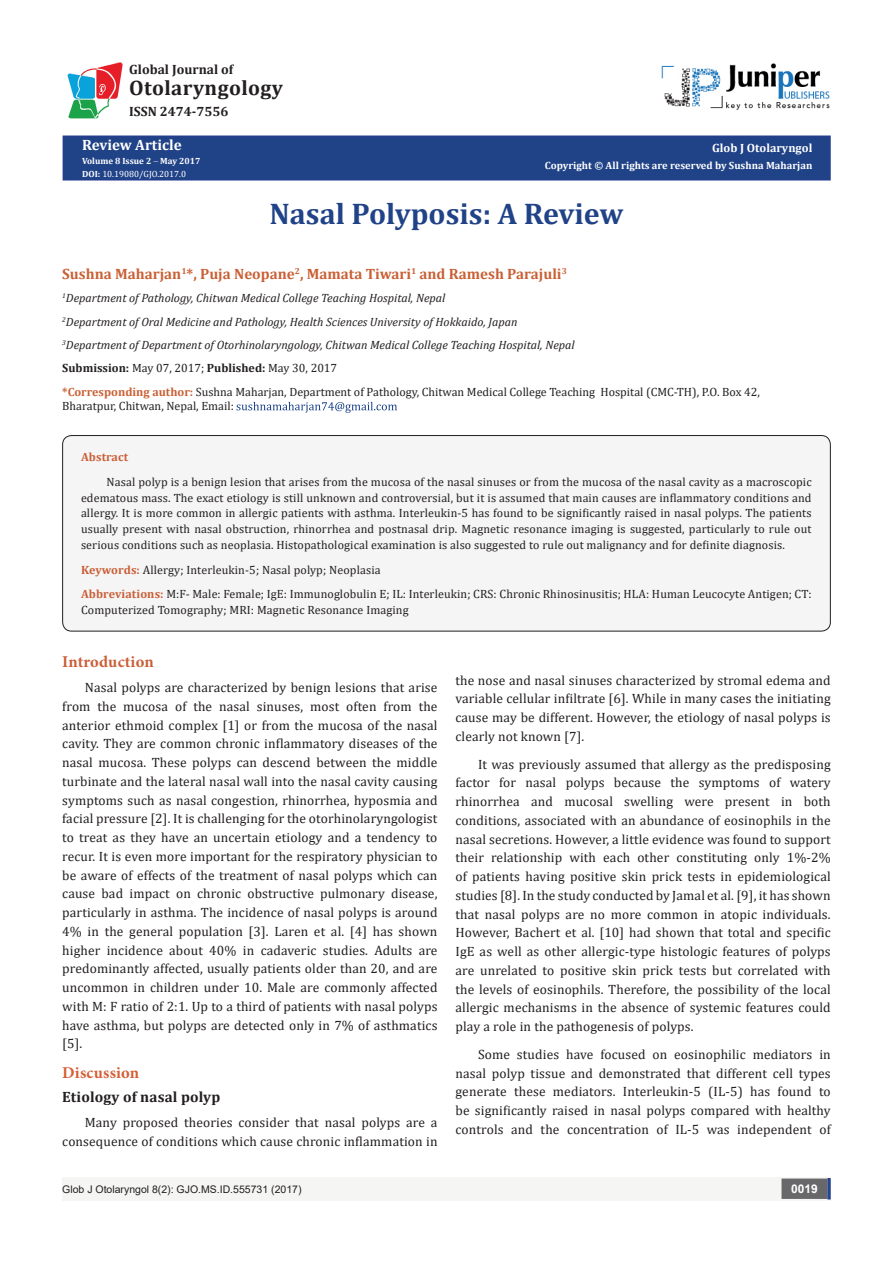
<style>
.page{position:relative;width:893px;height:1263px;background:#fff}
.page>*{position:absolute;margin:0;border:0;box-sizing:border-box;transform-origin:0 0}
.t1{font:700 30px "Cambria";color:#204287}
.t2{font:700 21px "Cambria";letter-spacing:.02em;color:#231f20}
.No_Spacing{font:700 16.5px "Minion Pro";letter-spacing:.005em;color:#ca5f37}
.No_Spacing-2{font:700 16.5px "Minion Pro";letter-spacing:.01em;color:#d55e37}
.t3{font:700 15px "Cambria";color:#ca6035}
.No_Spacing-3{font:700 15px "Cambria";letter-spacing:.01em;color:#231f20}
.t4{font:700 15px "Cambria";color:#fff}
.No_Spacing-4{font:13.5px/18.8px "Cambria";letter-spacing:.01em;color:#231f20;text-align:justify}
.t5{font:700 13.5px "Cambria";color:#231f20}
.t6{font:12px/15.8px "Cambria";letter-spacing:.01em;color:#231f20}
.t7{font:italic 12px "Cambria";color:#231f20}
.t8{font:700 12px "Cambria";color:#231f20}
.t9{font:700 12px "Cambria";color:#fff}
.t10{font:700 12px "Cambria";letter-spacing:.01em;color:#ca5f37}
.t11{font:700 12px "Arial";color:#fff}
.t12{font:700 10.5px "Cambria";color:#fff}
.t13{font:10.5px "Arial";color:#231f20}
.t14{font:9px "Cambria";color:#fff}
.t15{font:700 9px "Cambria";color:#fff}
.s1{font-weight:700}
.s2{font-weight:400}
.s3{font-weight:700;color:#ca6035}
.s4{font-weight:700;color:#ca5f37}
</style>
<div class="page">
<div style="left:63px;top:136px;width:767px;height:44px;background:#204287"></div>
<div style="left:63px;top:135px;width:768px;height:45px;border:2px solid #253f8e"></div>
<svg style="left:236px;top:402px;width:161px;height:11px"></svg>
<div style="left:62px;top:1177px;width:494px;height:24px;background:#f5f5f4"></div>
<div style="left:510px;top:1177px;width:321px;height:24px;background:#f5f5f4"></div>
<div style="left:782px;top:1179px;width:45px;height:19px;background:#68676a"></div>
<div style="left:781px;top:1178px;width:46px;height:21px;border:2px solid #68676a"></div>
<svg style="left:827px;top:1178px;width:4px;height:21px"></svg>
<img style="left:662px;top:63px;width:168px;height:47px">
<img style="left:67px;top:62px;width:56px;height:58px">
<div style="left:63px;top:435px;width:767px;height:196px;background:#f5f5f6;border-radius:9px"></div>
<div style="left:62px;top:435px;width:769px;height:196px;border:1px solid #231f20;border-radius:9px"></div>
<p class="t5" style="left:129px;top:60px;width:105px">Global Journal of</p>
<p class="t2" style="left:129px;top:73px;width:155px">Otolaryngology</p>
<p class="t5" style="left:129px;top:102px;width:101px">ISSN 2474-7556</p>
<p class="t4" style="left:82px;top:135px;width:101px">Review Article</p>
<p class="t15" style="left:82px;top:154px;width:120px">Volume 8 Issue 2 May 2017</p>
<p class="t14" style="left:82px;top:169px;width:105px"><span class="s1">DOI:</span> 10.19080/GJO.2017.0</p>
<p class="t9" style="left:712px;top:139px;width:102px">Glob J Otolaryngol</p>
<p class="t12" style="left:545px;top:158px;width:269px">Copyright © All rights are reserved by Sushna Maharjan</p>
<p class="t1" style="left:269px;top:193px;width:356px">Nasal Polyposis: A Review</p>
<p class="t3" style="left:62px;top:263px;width:506px">Sushna Maharjan<sup>1</sup>*, Puja Neopane<sup>2</sup>, Mamata Tiwari<sup>1</sup> and Ramesh Parajuli<sup>3</sup></p>
<p class="t7" style="left:62px;top:290px;width:385px"><sup>1</sup>Department of Pathology, Chitwan Medical College Teaching Hospital, Nepal</p>
<p class="t7" style="left:62px;top:313px;width:457px"><sup>2</sup>Department of Oral Medicine and Pathology, Health Sciences University of Hokkaido, Japan</p>
<p class="t7" style="left:62px;top:336px;width:514px"><sup>3</sup>Department of Department of Otorhinolaryngology, Chitwan Medical College Teaching Hospital, Nepal</p>
<p class="t8" style="left:62px;top:360px;width:277px">Submission: <span class="s2">May 07, 2017;</span> Published: <span class="s2">May 30, 2017</span></p>
<p class="t6" style="left:62px;top:384px;width:699px;line-height:14.4px"><span class="s3">*Corresponding author:</span> Sushna Maharjan, Department of Pathology, Chitwan Medical College Teaching Hospital (CMC-TH), P.O. Box 42,<br>Bharatpur, Chitwan, Nepal, Email:</p>
<p class="t10" style="left:81px;top:448px;width:49px">Abstract</p>
<p class="t6" style="left:81px;top:474px;width:732px;text-align:justify;text-indent:26px">Nasal polyp is a benign lesion that arises from the mucosa of the nasal sinuses or from the mucosa of the nasal cavity as a macroscopic edematous mass. The exact etiology is still unknown and controversial, but it is assumed that main causes are inflammatory conditions and allergy. It is more common in allergic patients with asthma. Interleukin-5 has found to be significantly raised in nasal polyps. The patients usually present with nasal obstruction, rhinorrhea and postnasal drip. Magnetic resonance imaging is suggested, particularly to rule out serious conditions such as neoplasia. Histopathological examination is also suggested to rule out malignancy and for definite diagnosis.</p>
<p class="t6" style="left:81px;top:561px;width:301px"><span class="s4">Keywords:</span> Allergy; Interleukin-5; Nasal polyp; Neoplasia</p>
<p class="t6" style="left:81px;top:586px;width:732px"><span class="s4">Abbreviations:</span> M:F- Male: Female; IgE: Immunoglobulin E; IL: Interleukin; CRS: Chronic Rhinosinusitis; HLA: Human Leucocyte Antigen; CT:<br>Computerized Tomography; MRI: Magnetic Resonance Imaging</p>
<p class="No_Spacing" style="left:62px;top:650px;width:93px">Introduction</p>
<p class="No_Spacing-4" style="left:62px;top:678px;width:377px;text-indent:22px">Nasal polyps are characterized by benign lesions that arise from the mucosa of the nasal sinuses, most often from the anterior ethmoid complex [1] or from the mucosa of the nasal cavity. They are common chronic inflammatory diseases of the nasal mucosa. These polyps can descend between the middle turbinate and the lateral nasal wall into the nasal cavity causing symptoms such as nasal congestion, rhinorrhea, hyposmia and facial pressure [2]. It is challenging for the otorhinolaryngologist to treat as they have an uncertain etiology and a tendency to recur. It is even more important for the respiratory physician to be aware of effects of the treatment of nasal polyps which can cause bad impact on chronic obstructive pulmonary disease, particularly in asthma. The incidence of nasal polyps is around 4% in the general population [3]. Laren et al. [4] has shown higher incidence about 40% in cadaveric studies. Adults are predominantly affected, usually patients older than 20, and are uncommon in children under 10. Male are commonly affected with M: F ratio of 2:1. Up to a third of patients with nasal polyps have asthma, but polyps are detected only in 7% of asthmatics [5].</p>
<p class="No_Spacing-2" style="left:62px;top:1061px;width:78px">Discussion</p>
<p class="No_Spacing-3" style="left:62px;top:1086px;width:160px">Etiology of nasal polyp</p>
<p class="No_Spacing-4" style="left:62px;top:1113px;width:377px;text-align:right">Many proposed theories consider that nasal polyps are a consequence of conditions which cause chronic inflammation in</p>
<p class="No_Spacing-4" style="left:455px;top:670px;width:377px">the nose and nasal sinuses characterized by stromal edema and variable cellular infiltrate [6]. While in many cases the initiating cause may be different. However, the etiology of nasal polyps is clearly not known [7].</p>
<p class="No_Spacing-4" style="left:455px;top:754px;width:377px;text-indent:22px">It was previously assumed that allergy as the predisposing factor for nasal polyps because the symptoms of watery rhinorrhea and mucosal swelling were present in both conditions, associated with an abundance of eosinophils in the nasal secretions. However, a little evidence was found to support their relationship with each other constituting only 1%-2% of patients having positive skin prick tests in epidemiological studies [8]. In the study conducted by Jamal et al. [9], it has shown that nasal polyps are no more common in atopic individuals.<br>However, Bachert et al. [10] had shown that total and specific IgE as well as other allergic-type histologic features of polyps are unrelated to positive skin prick tests but correlated with the levels of eosinophils. Therefore, the possibility of the local allergic mechanisms in the absence of systemic features could play a role in the pathogenesis of polyps.</p>
<p class="No_Spacing-4" style="left:455px;top:1045px;width:377px;text-indent:22px">Some studies have focused on eosinophilic mediators in nasal polyp tissue and demonstrated that different cell types generate these mediators. Interleukin-5 (IL-5) has found to be significantly raised in nasal polyps compared with healthy controls and the concentration of IL-5 was independent of</p>
<p class="t13" style="left:62px;top:1182px;width:241px">Glob J Otolaryngol 8(2): GJO.MS.ID.555731 (2017)</p>
<p class="t11" style="left:791px;top:1180px;width:28px">0019</p>
</div>
